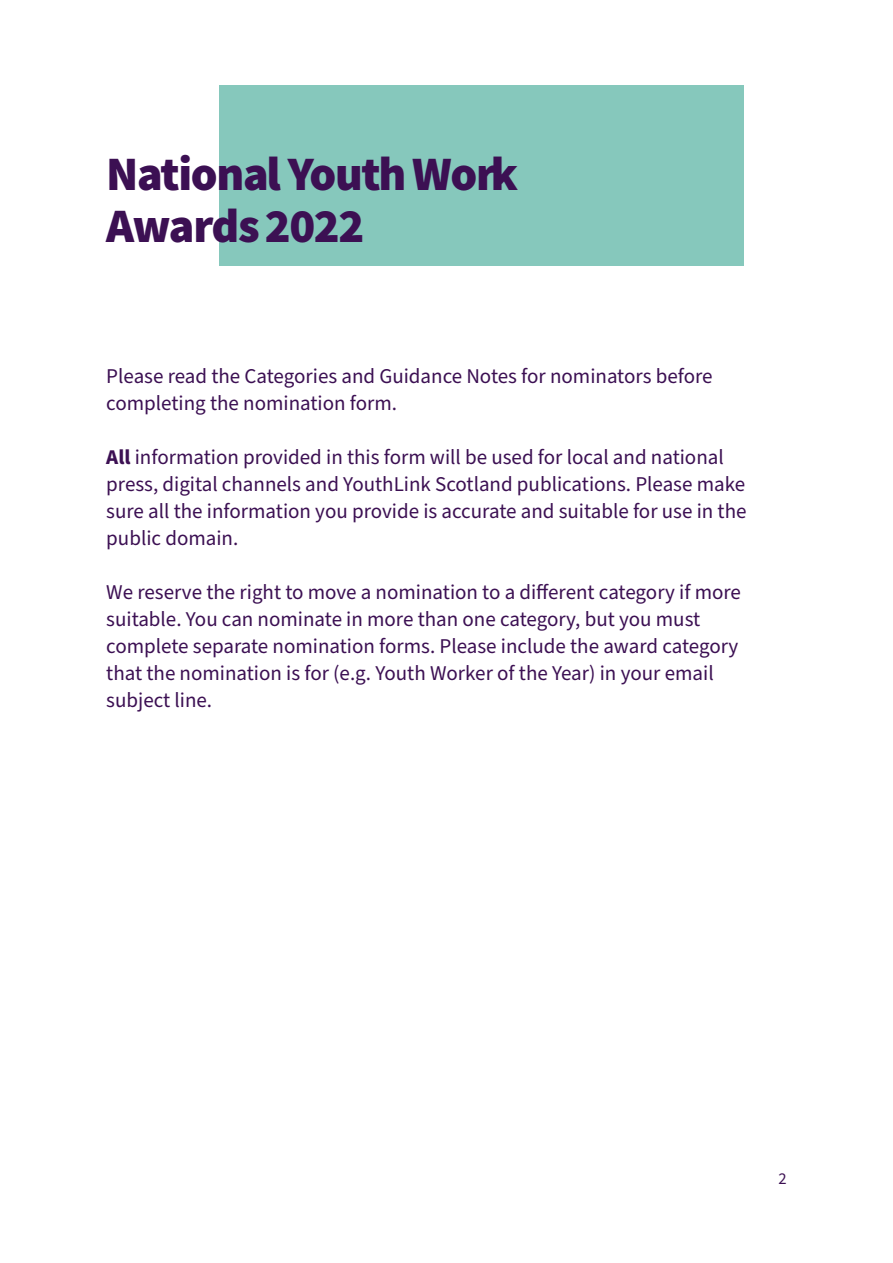
<style>
.page{position:relative;width:893px;height:1263px;background:#fff}
.page>*{position:absolute;margin:0;border:0;box-sizing:border-box;transform-origin:0 0}
.t1{font:48px/52.5px "Source Sans Variable";letter-spacing:-.03em;color:#3c1053}
.t2{font:21px/27px "Source Sans Pro";color:#3c1053}
.t3{font:16.5px "Source Sans Pro";color:#3c1053}
.s1{font-weight:700}
</style>
<div class="page">
<div style="left:219px;top:85px;width:525px;height:181px;background:#86c8bc"></div>
<h1 class="t1" style="left:106px;top:148px;width:413px">National Youth Work<br>Awards 2022</h1>
<p class="t2" style="left:106px;top:363px;width:608px">Please read the Categories and Guidance Notes for nominators before completing the nomination form.</p>
<p class="t2" style="left:106px;top:444px;width:642px"><span class="s1">All</span> information provided in this form will be used for local and national press, digital channels and YouthLink Scotland publications. Please make sure all the information you provide is accurate and suitable for use in the public domain.</p>
<p class="t2" style="left:106px;top:579px;width:636px">We reserve the right to move a nomination to a different category if more suitable. You can nominate in more than one category, but you must complete separate nomination forms. Please include the award category that the nomination is for (e.g. Youth Worker of the Year) in your email subject line.</p>
<p class="t3" style="left:778px;top:1168px;width:10px">2</p>
</div>
